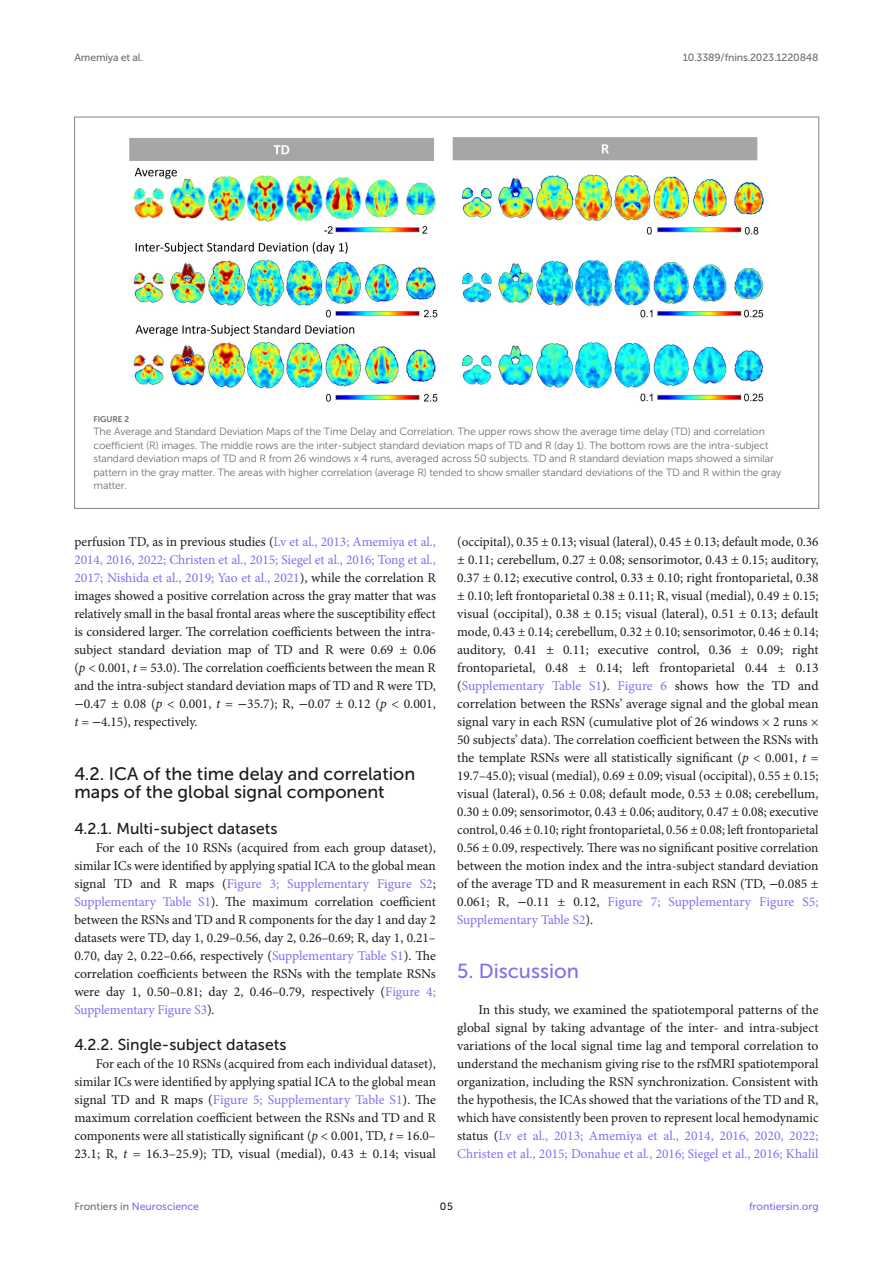
<style>
.page{position:relative;width:893px;height:1263px;background:#fff}
.page>*{position:absolute;margin:0;border:0;box-sizing:border-box;transform-origin:0 0}
.HEAD_1{font:20.25px "Museo Sans 500";color:#856df0}
.HEAD_2{font:18px/18px "Museo Sans 500";color:#1b1c1b}
.HEAD_3{font:15.75px "Museo Sans 500";color:#1b1c1b}
.HEAD_3_after_HEAD_2{font:15.75px "Museo Sans 500";color:#1b1c1b}
.TEXT_FLUSH{font:13.5px/18px "Minion Pro";letter-spacing:-.005em;color:#1b1c1b;text-align:justify}
.FIG_LEG{font:10.5px/13.5px "Museo Sans 300";letter-spacing:-.01em;color:#706f70}
.t1{font:10.5px "Museo Sans 500";letter-spacing:-.015em;color:#706f70}
.t2{font:10.5px "Museo Sans 500";color:#856df0}
.t3{font:10.5px "Museo Sans 500";color:#1b1c1b}
.FIG_HD{font:8.25px "Museo Sans 700";letter-spacing:-.01em;color:#706f70}
.s1{color:#856df0}
.s2{font-style:italic}
.s3{font-family:"STIX General"}
.s4{color:#706f70}
</style>
<div class="page">
<img style="left:129px;top:137px;width:635px;height:265px">
<p class="t1" style="left:74px;top:51px;width:70px">Amemiya et al.</p>
<p class="t1" style="left:683px;top:51px;width:137px">10.3389/fnins.2023.1220848</p>
<p class="FIG_HD" style="left:94px;top:414px;width:37px">FIGURE 2</p>
<p class="FIG_LEG" style="left:94px;top:425px;width:689px">The Average and Standard Deviation Maps of the Time Delay and Correlation. The upper rows show the average time delay (TD) and correlation coefficient (R) images. The middle rows are the inter-subject standard deviation maps of TD and R (day 1). The bottom rows are the intra-subject standard deviation maps of TD and R from 26 windows x 4 runs, averaged across 50 subjects. TD and R standard deviation maps showed a similar pattern in the gray matter. The areas with higher correlation (average R) tended to show smaller standard deviations of the TD and R within the gray matter.</p>
<p class="TEXT_FLUSH" style="left:74px;top:533px;width:363px">perfusion TD, as in previous studies (<span class="s1">Lv et al., 2013; Amemiya et al., 2014, 2016, 2022; Christen et al., 2015; Siegel et al., 2016; Tong et al., 2017; Nishida et al., 2019; Yao et al., 2021</span>), while the correlation R images showed a positive correlation across the gray matter that was relatively small in the basal frontal areas where the susceptibility effect is considered larger. The correlation coefficients between the intra&shy;subject standard deviation map of TD and R were 0.69 ± 0.06 (<span class="s2">p</span> &lt; 0.001, <span class="s2">t</span> = 53.0). The correlation coefficients between the mean R and the intra-subject standard deviation maps of TD and R were TD, <span class="s3">−</span>0.47 ± 0.08 (<span class="s2">p</span> &lt; 0.001, <span class="s2">t</span> = <span class="s3">−</span>35.7); R, <span class="s3">−</span>0.07 ± 0.12 (<span class="s2">p</span> &lt; 0.001, <span class="s2">t</span> = <span class="s3">−</span>4.15), respectively.</p>
<p class="HEAD_2" style="left:74px;top:765px;width:342px">4.2. ICA of the time delay and correlation maps of the global signal component</p>
<p class="HEAD_3_after_HEAD_2" style="left:74px;top:820px;width:205px">4.2.1. Multi-subject datasets</p>
<p class="TEXT_FLUSH" style="left:74px;top:839px;width:363px;text-indent:21px">For each of the 10 RSNs (acquired from each group dataset), similar ICs were identified by applying spatial ICA to the global mean signal TD and R maps (<span class="s1">Figure 3; Supplementary Figure S2</span>; <span class="s1">Supplementary Table S1</span>). The maximum correlation coefficient between the RSNs and TD and R components for the day 1 and day 2 datasets were TD, day 1, 0.29–0.56, day 2, 0.26–0.69; R, day 1, 0.21– 0.70, day 2, 0.22–0.66, respectively (<span class="s1">Supplementary Table S1</span>). The correlation coefficients between the RSNs with the template RSNs were day 1, 0.50–0.81; day 2, 0.46–0.79, respectively (<span class="s1">Figure 4; Supplementary Figure S3</span>).</p>
<p class="HEAD_3" style="left:74px;top:1036px;width:214px">4.2.2. Single-subject datasets</p>
<p class="TEXT_FLUSH" style="left:74px;top:1055px;width:363px;text-indent:21px">For each of the 10 RSNs (acquired from each individual dataset), similar ICs were identified by applying spatial ICA to the global mean signal TD and R maps (<span class="s1">Figure 5; Supplementary Table S1</span>). The maximum correlation coefficient between the RSNs and TD and R components were all statistically significant (<span class="s2">p</span> &lt; 0.001, TD, <span class="s2">t</span> = 16.0– 23.1; R, <span class="s2">t</span> = 16.3–25.9); TD, visual (medial), 0.43 ± 0.14; visual</p>
<p class="TEXT_FLUSH" style="left:457px;top:533px;width:363px">(occipital), 0.35 ± 0.13; visual (lateral), 0.45 ± 0.13; default mode, 0.36 ± 0.11; cerebellum, 0.27 ± 0.08; sensorimotor, 0.43 ± 0.15; auditory, 0.37 ± 0.12; executive control, 0.33 ± 0.10; right frontoparietal, 0.38 ± 0.10; left frontoparietal 0.38 ± 0.11; R, visual (medial), 0.49 ± 0.15; visual (occipital), 0.38 ± 0.15; visual (lateral), 0.51 ± 0.13; default mode, 0.43 ± 0.14; cerebellum, 0.32 ± 0.10; sensorimotor, 0.46 ± 0.14; auditory, 0.41 ± 0.11; executive control, 0.36 ± 0.09; right frontoparietal, 0.48 ± 0.14; left frontoparietal 0.44 ± 0.13 (<span class="s1">Supplementary Table S1</span>). <span class="s1">Figure 6</span> shows how the TD and correlation between the RSNs’ average signal and the global mean signal vary in each RSN (cumulative plot of 26 windows × 2 runs × 50 subjects’ data). The correlation coefficient between the RSNs with the template RSNs were all statistically significant (<span class="s2">p</span> &lt; 0.001, <span class="s2">t</span> = 19.7–45.0); visual (medial), 0.69 ± 0.09; visual (occipital), 0.55 ± 0.15; visual (lateral), 0.56 ± 0.08; default mode, 0.53 ± 0.08; cerebellum, 0.30 ± 0.09; sensorimotor, 0.43 ± 0.06; auditory, 0.47 ± 0.08; executive control, 0.46 ± 0.10; right frontoparietal, 0.56 ± 0.08; left frontoparietal 0.56 ± 0.09, respectively. There was no significant positive correlation between the motion index and the intra-subject standard deviation of the average TD and R measurement in each RSN (TD, <span class="s3">−</span>0.085 ± 0.061; R, <span class="s3">−</span>0.11 ± 0.12, <span class="s1">Figure 7; Supplementary Figure S5; Supplementary Table S2</span>).</p>
<p class="HEAD_1" style="left:457px;top:960px;width:123px">5. Discussion</p>
<p class="TEXT_FLUSH" style="left:457px;top:1001px;width:363px;text-indent:21px">In this study, we examined the spatiotemporal patterns of the global signal by taking advantage of the inter- and intra-subject variations of the local signal time lag and temporal correlation to understand the mechanism giving rise to the rsfMRI spatiotemporal organization, including the RSN synchronization. Consistent with the hypothesis, the ICAs showed that the variations of the TD and R, which have consistently been proven to represent local hemodynamic status (<span class="s1">Lv et al., 2013; Amemiya et al., 2014, 2016, 2020, 2022; Christen et al., 2015; Donahue et al., 2016; Siegel et al., 2016; Khalil</span></p>
<p class="t2" style="left:74px;top:1200px;width:126px"><span class="s4">Frontiers in</span> Neuroscience</p>
<p class="t3" style="left:440px;top:1200px;width:14px">05</p>
<p class="t2" style="left:749px;top:1200px;width:71px">frontiersin.org</p>
</div>
